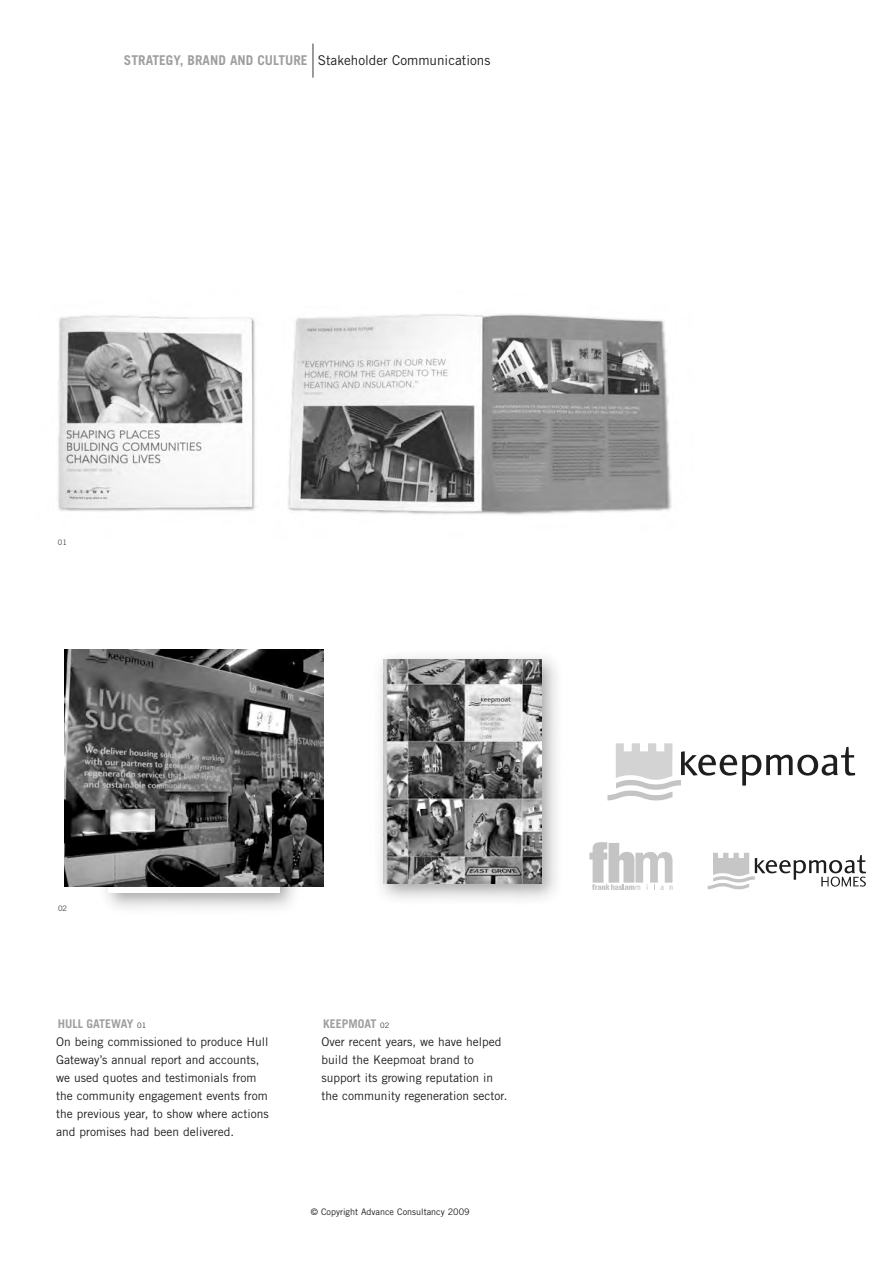
<style>
.page{position:relative;width:893px;height:1263px;background:#fff}
.page>*{position:absolute;margin:0;border:0;box-sizing:border-box;transform-origin:0 0}
.t1{font:13.5px "Trade Gothic";color:#1e1e1e}
.t2{font:12px/18px "Trade Gothic";color:#1e1e1e}
.t3{font:9px "Trade Gothic";color:#1e1e1e}
.t4{font:7.5px "Trade Gothic";color:#3b3b3b}
.s1{font-weight:700;color:#9f9f9f}
.s2{font-size:7.5px;color:#3b3b3b}
</style>
<div class="page">
<hr style="left:313px;top:43px;width:1px;height:35px;background:#3b3b3b">
<svg style="left:607px;top:743px;width:248px;height:57px"></svg>
<svg style="left:589px;top:842px;width:83px;height:48px"></svg>
<svg style="left:708px;top:853px;width:158px;height:36px"></svg>
<img style="left:380px;top:656px;width:177px;height:243px">
<img style="left:383px;top:659px;width:158px;height:224px">
<img style="left:65px;top:649px;width:258px;height:238px">
<img style="left:58px;top:314px;width:614px;height:201px">
<p class="t1" style="left:124px;top:55px;width:368px"><span class="s1">STRATEGY, BRAND AND CULTURE</span> Stakeholder Communications</p>
<p class="t4" style="left:58px;top:539px;width:11px">01</p>
<p class="t4" style="left:58px;top:905px;width:11px">02</p>
<p class="t2" style="left:56px;top:1015px;width:214px"><span class="s1">HULL GATEWAY</span> <span class="s2">01<br></span>On being commissioned to produce Hull Gateway’s annual report and accounts, we used quotes and testimonials from the community engagement events from the previous year, to show where actions and promises had been delivered.</p>
<p class="t2" style="left:322px;top:1015px;width:187px"><span class="s1">KEEPMOAT</span> <span class="s2">02<br></span>Over recent years, we have helped build the Keepmoat brand to support its growing reputation in the community regeneration sector.</p>
<p class="t3" style="left:311px;top:1209px;width:160px">© Copyright Advance Consultancy 2009</p>
</div>
